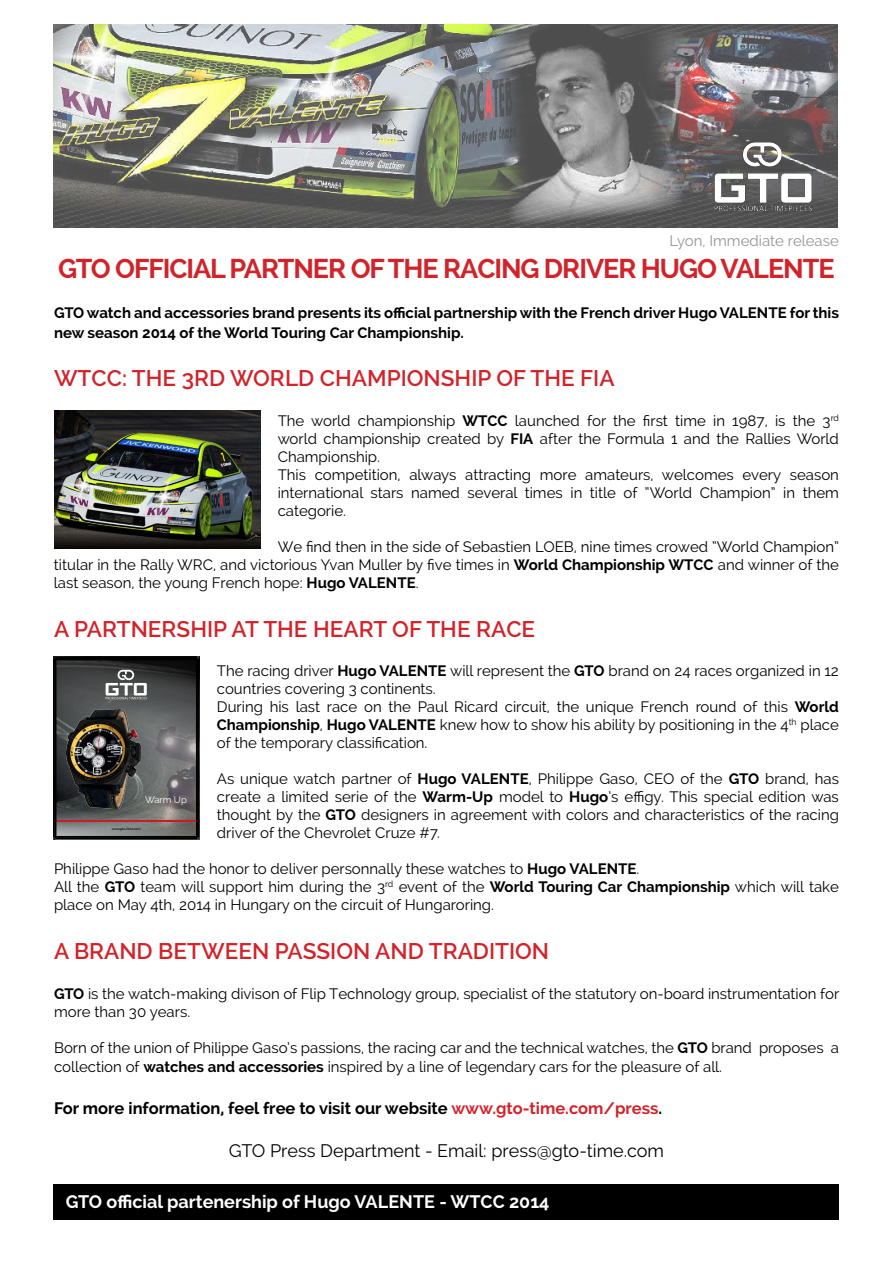
<style>
.page{position:relative;width:893px;height:1263px;background:#fff}
.page>*{position:absolute;margin:0;border:0;box-sizing:border-box;transform-origin:0 0}
.t1{font:700 27px "Raleway";letter-spacing:-.04em;color:#d2232a}
.t2{font:600 22.5px "Raleway";color:#d2232a}
.t3{font:700 18px "Raleway";color:#fff}
.t4{font:18px "Raleway";color:#000}
.t5{font:700 16.5px "Raleway";color:#000}
.t6{font:15px/18px "Raleway";color:#000}
.t7{font:700 15px "Raleway";color:#000}
.t8{font:15px "Raleway";color:#939598}
.t9{font:9.45px "Raleway";color:#fff}
.t10{font:600 3.15px "Raleway";color:#000}
.s1{font-weight:700}
.s2{font-weight:400}
.s3{color:#d2232a}
</style>
<div class="page">
<img style="left:53px;top:25px;width:785px;height:203px">
<img style="left:713px;top:141px;width:99px;height:72px">
<svg style="left:53px;top:657px;width:147px;height:183px;background:#504e4d"></svg>
<img style="left:54px;top:411px;width:207px;height:138px">
<div style="left:53px;top:1184px;width:786px;height:35px;background:#000"></div>
<p class="t8" style="left:669px;top:232px;width:171px">Lyon, Immediate release</p>
<h1 class="t1" style="left:58px;top:253px;width:680px">GTO official partner of the racing driver Hugo VALEN</h1>
<h1 class="t1" style="left:803px;top:253px;width:30px">TE</h1>
<p class="t7" style="left:54px;top:304px;width:677px">GTO watch and accessories brand presents its official partnership with the French driver Hugo VALEN</p>
<p class="t7" style="left:768px;top:304px;width:72px">TE for this</p>
<p class="t7" style="left:54px;top:324px;width:411px">new season 2014 of the World Touring Car Championship.</p>
<h2 class="t2" style="left:54px;top:366px;width:539px">WTCC: THE 3RD WORLD CHAMPIONSHIP OF THE FIA</h2>
<p class="t6" style="left:278px;top:412px;width:563px">The world championship <span class="s1">WTCC</span> launched for the first time in 1987, is the 3<sup>rd </sup>world championship created by <span class="s1">FIA</span></p>
<p class="t6" style="left:540px;top:430px;width:301px">after the Formula 1 and the Rallies World</p>
<p class="t6" style="left:278px;top:448px;width:563px">Championship.<br>This competition, always attracting more amateurs, welcomes every season international stars named several times in title of “World Champion” in them categorie.</p>
<p class="t6" style="left:54px;top:538px;width:786px;text-align:justify;text-indent:224px">We find then in the side of Sebastien LOEB, nine times crowed “World Champion” titular in the Rally WRC, and victorious Yvan Muller by five times in <span class="s1">World Championship WTCC</span> and winner of the last season, the young French hope: <span class="s1">Hugo VALEN</span></p>
<p class="t7" style="left:397px;top:574px;width:23px">TE<span class="s2">.</span></p>
<h2 class="t2" style="left:54px;top:616px;width:483px">A PARTNERSHIP AT THE HEART OF THE RACE</h2>
<p class="t6" style="left:217px;top:662px;width:174px">The racing driver <span class="s1">Hugo VALEN</span></p>
<p class="t6" style="left:217px;top:662px;width:623px;text-indent:211px"><span class="s1">TE</span> will represent the <span class="s1">GTO</span> brand on 24 races organized in 12 countries covering 3 continents.<br>During his last race on the Paul Ricard circuit, the unique French round of this <span class="s1">World Championship</span>, <span class="s1">Hugo VALEN</span></p>
<p class="t6" style="left:217px;top:716px;width:624px;text-indent:201px"><span class="s1">TE</span> knew how to show his ability by positioning in the 4<sup>th</sup> place of the temporary classification.</p>
<p class="t6" style="left:217px;top:770px;width:256px">As unique watch partner of <span class="s1">Hugo VALEN</span></p>
<p class="t6" style="left:217px;top:770px;width:624px;text-align:justify;text-indent:293px"><span class="s1">TE</span>, Philippe Gaso, CEO of the <span class="s1">GTO</span> brand, has create a limited serie of the <span class="s1">Warm-Up</span> model to <span class="s1">Hugo</span>’s effigy. This special edition was thought by the <span class="s1">GTO</span> designers in agreement with colors and characteristics of the racing driver of the Chevrolet Cruze #7.</p>
<p class="t6" style="left:54px;top:860px;width:526px">Philippe Gaso had the honor to deliver personnally these watches to <span class="s1">Hugo VALEN</span></p>
<p class="t9" style="left:145px;top:794px;width:43px">Warm Up</p>
<p class="t10" style="left:112px;top:827px;width:31px">WWW.GTO-TIME.COM</p>
<p class="t6" style="left:54px;top:860px;width:786px;text-indent:564px"><span class="s1">TE</span>.<br>All the <span class="s1">GTO</span> team will support him during the 3<sup>rd</sup> event of the <span class="s1">World Touring Car Championship</span> which will take place on May 4th, 2014 in Hungary on the circuit of Hungaroring.</p>
<h2 class="t2" style="left:54px;top:938px;width:497px">A BRAND BETWEEN PASSION AND TRADITION</h2>
<p class="t6" style="left:54px;top:984px;width:787px"><span class="s1">GTO</span> is the watch-making divison of Flip Technology group, specialist of the statutory on-board instrumentation for more than 30 years.</p>
<p class="t6" style="left:54px;top:1037px;width:786px;line-height:19.8px">Born of the union of Philippe Gaso’s passions, the racing car and the technical watches, the <span class="s1">GTO</span> brand proposes a collection of <span class="s1">watches and accessories</span> inspired by a line of legendary cars for the pleasure of all.</p>
<p class="t5" style="left:54px;top:1098px;width:610px">For more information, feel free to visit our website <span class="s3">www.gto-time.com/press</span>.</p>
<p class="t4" style="left:229px;top:1140px;width:437px">GTO Press Department - Email: press@gto-time.com</p>
<p class="t3" style="left:66px;top:1191px;width:302px">GTO official partenership of Hugo VALEN</p>
<p class="t3" style="left:413px;top:1191px;width:138px">TE - WTCC 2014</p>
</div>
